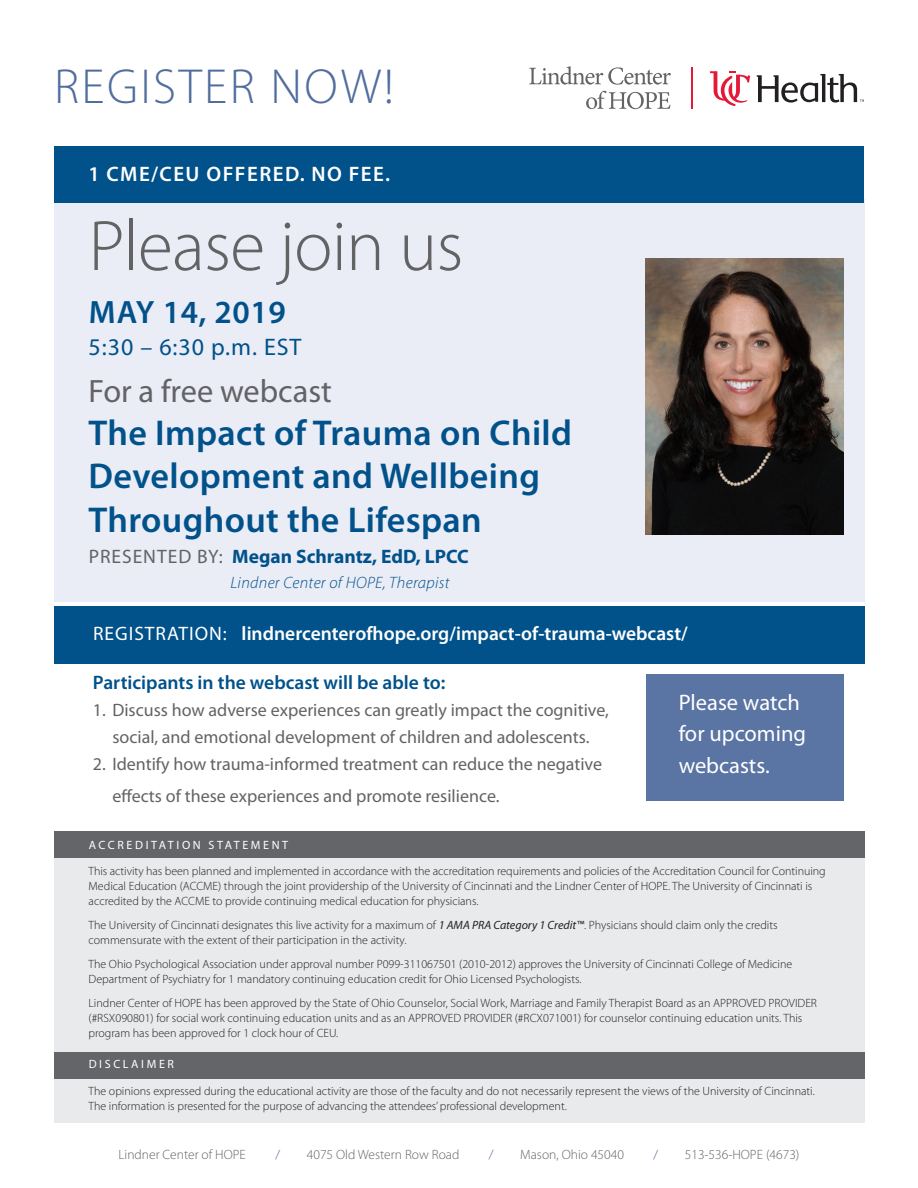
<style>
.page{position:relative;width:918px;height:1188px;background:#fff}
.page>*{position:absolute;margin:0;border:0;box-sizing:border-box;transform-origin:0 0}
.t1{font:300 72px "Myriad Pro";letter-spacing:-.01em;color:#636366}
.t2{font:300 49.5px "Myriad Pro";letter-spacing:.05em;color:#506d9e}
.t3{font:600 36px/43.2px "Myriad Pro";letter-spacing:.01em;color:#01518a}
.t4{font:32.4px "Myriad Pro";color:#636366}
.t5{font:600 32.4px "Myriad Pro";letter-spacing:.02em;color:#01518a}
.t6{font:24px "Myriad Pro";letter-spacing:.04em;color:#01518a}
.t7{font:22.5px/31.5px "Myriad Pro";color:#fff}
.t8{font:600 21px "Myriad Pro";letter-spacing:.07em;color:#fff}
.t9{font:600 19.5px "Myriad Pro";color:#fff}
.t10{font:600 19.5px "Myriad Pro";color:#01518a}
.t11{font:700 19.5px "Myriad Pro";color:#01518a}
.t12{font:18px/27px "Myriad Pro";color:#636366;text-align:center}
.t13{font:italic 300 16.5px "Myriad Pro";letter-spacing:.02em;color:#01518a}
.t14{font:300 13.5px "Myriad Pro";color:#636366}
.t15{font:300 13.5px "Myriad Pro";color:#506d9e}
.t16{font:300 12px/15px "Myriad Pro";color:#231f20}
.t17{font:12px "Myriad Pro";letter-spacing:.22em;color:#fff}
.s1{font-weight:400;color:#636366}
.s2{font-weight:400}
.s3{font-weight:400;font-style:italic}
</style>
<div class="page">
<div style="left:54px;top:832px;width:811px;height:291px;background:#e9eaeb"></div>
<div style="left:54px;top:1052px;width:811px;height:27px;background:#646569"></div>
<div style="left:54px;top:199px;width:811px;height:403px;background:#eaecf6"></div>
<svg style="left:710px;top:71px;width:40px;height:35px"></svg>
<svg style="left:757px;top:74px;width:107px;height:29px"></svg>
<hr style="left:691px;top:67px;width:2px;height:42px;background:#e51836">
<svg style="left:529px;top:66px;width:142px;height:19px"></svg>
<svg style="left:586px;top:91px;width:85px;height:18px"></svg>
<div style="left:54px;top:832px;width:811px;height:26px;background:#646569"></div>
<div style="left:54px;top:606px;width:811px;height:58px;background:#01518a"></div>
<img style="left:646px;top:259px;width:197px;height:276px">
<div style="left:54px;top:146px;width:810px;height:56px;background:#01518a"></div>
<div style="left:646px;top:674px;width:197px;height:127px;background:#5a74a3"></div>
<p class="t2" style="left:54px;top:57px;width:342px">REGISTER NOW!</p>
<p class="t8" style="left:89px;top:163px;width:303px">1 CME/CEU OFFERED. NO FEE.</p>
<p class="t1" style="left:89px;top:203px;width:376px">Please join us</p>
<p class="t5" style="left:89px;top:294px;width:198px">MAY 14, 2019</p>
<p class="t6" style="left:89px;top:334px;width:214px">5:30 – 6:30 p.m. EST</p>
<p class="t4" style="left:89px;top:373px;width:245px">For a free webcast</p>
<p class="t3" style="left:89px;top:412px;width:485px">The Impact of Trauma on Child<br>Development and Wellbeing<br>Throughout the Lifespan</p>
<p class="t11" style="left:89px;top:545px;width:382px"><span class="s1">PRESENTED BY:</span> Megan Schrantz, EdD, LPCC</p>
<p class="t13" style="left:230px;top:573px;width:221px">Lindner Center of HOPE, Therapist</p>
<p class="t9" style="left:93px;top:623px;width:596px"><span class="s2">REGISTRATION:</span> lindnercenterofhope.org/impact-of-trauma-webcast/</p>
<p class="t10" style="left:93px;top:672px;width:354px">Participants in the webcast will be able to:</p>
<p class="t12" style="left:93px;top:697px;width:518px">1. Discuss how adverse experiences can greatly impact the cognitive, social, and emotional development of children and adolescents.</p>
<p class="t12" style="left:112px;top:749px;width:491px;line-height:31.5px;text-align:left;text-indent:-20px">2. Identify how trauma-informed treatment can reduce the negative effects of these experiences and promote resilience.</p>
<p class="t17" style="left:89px;top:839px;width:201px">ACCREDITATION STATEMENT</p>
<p class="t7" style="left:679px;top:687px;width:123px">Please watch</p>
<p class="t7" style="left:679px;top:718px;width:129px">for upcoming webcasts.</p>
<p class="t16" style="left:89px;top:864px;width:739px">This activity has been planned and implemented in accordance with the accreditation requirements and policies of the Accreditation Council for Continuing</p>
<p class="t16" style="left:89px;top:879px;width:725px">Medical Education (ACCME) through the joint providership of the University of Cincinnati and the Lindner Center of HOPE. The University of Cincinnati is accredited by the ACCME to provide continuing medical education for physicians.</p>
<p class="t16" style="left:89px;top:918px;width:691px">The University of Cincinnati designates this live activity for a maximum of <span class="s3">1 AMA PRA Category 1 Credit™</span>. Physicians should claim only the credits</p>
<p class="t16" style="left:89px;top:933px;width:319px">commensurate with the extent of their participation in the activity.</p>
<p class="t16" style="left:89px;top:957px;width:705px">The Ohio Psychological Association under approval number P099-311067501 (2010-2012) approves the University of Cincinnati College of Medicine</p>
<p class="t16" style="left:89px;top:972px;width:495px">Department of Psychiatry for 1 mandatory continuing education credit for Ohio Licensed Psychologists.</p>
<p class="t16" style="left:89px;top:996px;width:730px">Lindner Center of HOPE has been approved by the State of Ohio Counselor, Social Work, Marriage and Family Therapist Board as an APPROVED PROVIDER (#RSX090801) for social work continuing education units and as an APPROVED PROVIDER (#RCX071001) for counselor continuing education units. This program has been approved for 1 clock hour of CEU.</p>
<p class="t17" style="left:89px;top:1057px;width:87px">DISCLAIMER</p>
<p class="t16" style="left:89px;top:1083px;width:728px">The opinions expressed during the educational activity are those of the faculty and do not necessarily represent the views of the University of Cincinnati.<br>The information is presented for the purpose of advancing the attendees’ professional development.</p>
<p class="t14" style="left:118px;top:1147px;width:129px">Lindner Center of HOPE</p>
<p class="t15" style="left:275px;top:1147px;width:6px">/</p>
<p class="t14" style="left:307px;top:1147px;width:154px">4075 Old Western Row Road</p>
<p class="t15" style="left:489px;top:1147px;width:6px">/</p>
<p class="t14" style="left:520px;top:1147px;width:105px">Mason, Ohio 45040</p>
<p class="t15" style="left:654px;top:1147px;width:6px">/</p>
<p class="t14" style="left:685px;top:1147px;width:116px">513-536-HOPE (4673)</p>
</div>
